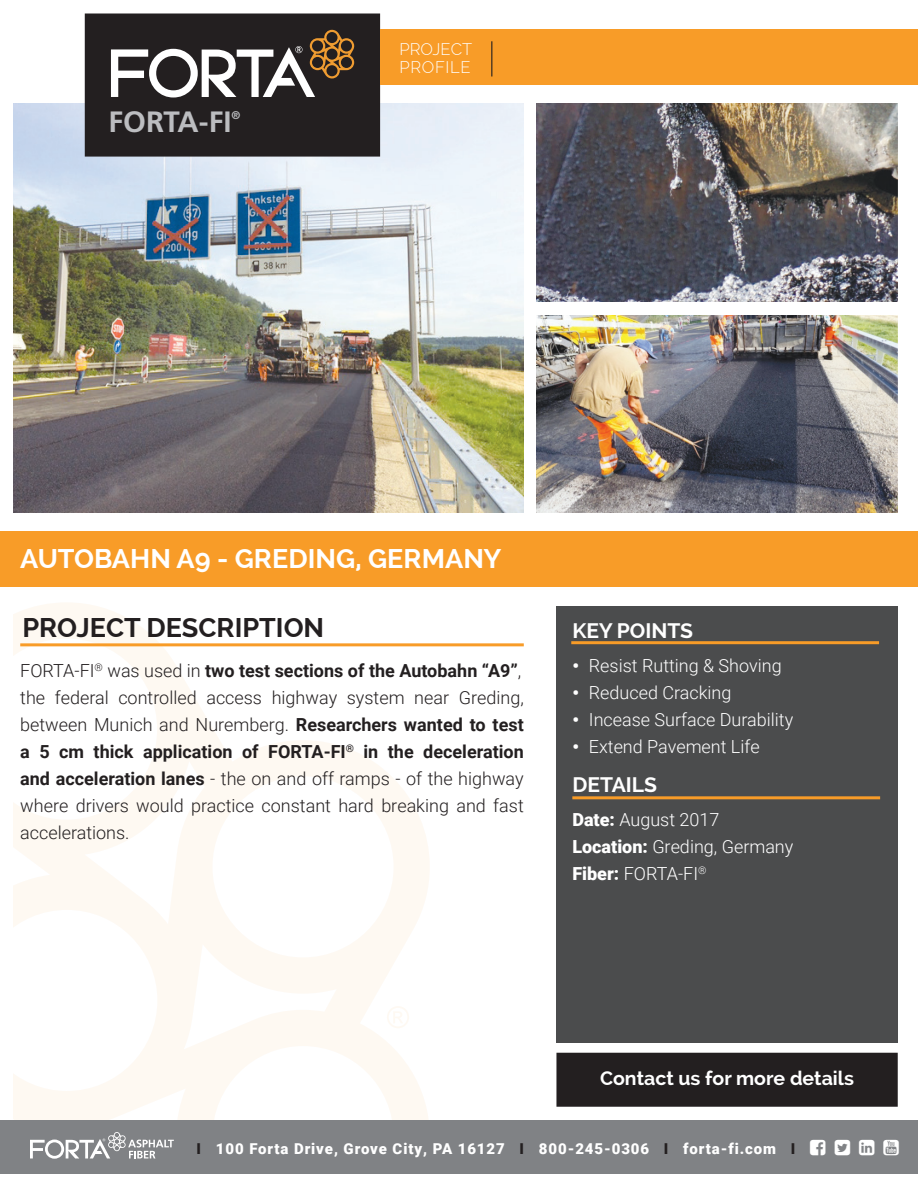
<style>
.page{position:relative;width:918px;height:1188px;background:#fff}
.page>*{position:absolute;margin:0;border:0;box-sizing:border-box;transform-origin:0 0}
.t1{font:700 29.4px "Frutiger";color:#bcbdc0}
.Project___Location{font:700 27px "Raleway";color:#fff}
.Project_Description{font:700 27px "Raleway";color:#231f20}
.Key_Points___Details{font:700 21px "Raleway";color:#fff}
.More_Details{font:700 19.5px "Raleway";color:#fff}
.Description_Body{font:300 18px/27px "Roboto";color:#231f20;text-align:justify}
.Bullets{font:300 18px "Roboto";color:#fff}
.Description_Body-2{font:700 18px "Roboto";color:#231f20}
.t2{font:300 16.5px "Raleway";color:#fff}
.t3{font:300 16.5px "Raleway";letter-spacing:.04em;color:#fff}
.t4{font:900 15px "Roboto";letter-spacing:.06em;color:#fff}
.t5{font:700 11.1px "Frutiger";color:#bcbdc0}
.s1{font-weight:900}
.s2{font-weight:300}
.s3{font-weight:700}
.s4{color:#231f20}
</style>
<div class="page">
<img style="left:14px;top:104px;width:510px;height:409px">
<img style="left:537px;top:316px;width:361px;height:197px">
<img style="left:537px;top:104px;width:361px;height:197px">
<div style="left:86px;top:14px;width:293px;height:142px;background:#231f20"></div>
<div style="left:85px;top:14px;width:295px;height:143px;border:2px solid #231f20"></div>
<svg style="left:14px;top:603px;width:416px;height:517px"></svg>
<svg style="left:387px;top:1006px;width:22px;height:22px"></svg>
<div style="left:556px;top:606px;width:342px;height:436px;background:#4b4c4d"></div>
<div style="left:0;top:531px;width:918px;height:56px;background:#f89c28"></div>
<div style="left:0;top:1120px;width:918px;height:54px;background:#808285"></div>
<svg style="left:30px;top:1132px;width:144px;height:27px"></svg>
<svg style="left:111px;top:30px;width:243px;height:68px"></svg>
<div style="left:380px;top:29px;width:538px;height:56px;background:#f89c28"></div>
<hr style="left:491px;top:41px;width:1px;height:36px;background:#231f20">
<div style="left:557px;top:1053px;width:340px;height:53px;background:#231f20"></div>
<div style="left:556px;top:1053px;width:342px;height:54px;border:2px solid #231f20"></div>
<hr style="left:20px;top:643px;width:504px;height:3px;background:#f89c28">
<hr style="left:571px;top:641px;width:308px;height:3px;background:#f89c28">
<hr style="left:572px;top:796px;width:308px;height:3px;background:#f89c28">
<p class="t1" style="left:109px;top:104px;width:124px">FORTA-FI</p>
<p class="t5" style="left:232px;top:109px;width:10px">®</p>
<p class="t2" style="left:400px;top:40px;width:74px">PROJECT</p>
<p class="t3" style="left:400px;top:58px;width:73px">PROFILE</p>
<p class="Project___Location" style="left:20px;top:543px;width:483px">AUTOBAHN A9 - GREDING, GERMANY</p>
<p class="Project_Description" style="left:22px;top:612px;width:303px">PROJECT DESCRIPTION</p>
<p class="Key_Points___Details" style="left:572px;top:618px;width:122px">KEY POINTS</p>
<p class="Bullets" style="left:572px;top:653px;width:211px"><span class="s1">•</span> Resist Rutting &amp; Shoving</p>
<p class="Bullets" style="left:572px;top:680px;width:161px"><span class="s1">•</span> Reduced Cracking</p>
<p class="Bullets" style="left:572px;top:707px;width:222px"><span class="s1">•</span> Incease Surface Durability</p>
<p class="Bullets" style="left:572px;top:734px;width:189px"><span class="s1">•</span> Extend Pavement Life</p>
<p class="Key_Points___Details" style="left:572px;top:773px;width:86px">DETAILS</p>
<p class="Bullets" style="left:572px;top:807px;width:148px"><span class="s1">Date:</span> August 2017</p>
<p class="Bullets" style="left:572px;top:834px;width:223px"><span class="s1">Location:</span> Greding, Germany</p>
<p class="Bullets" style="left:572px;top:861px;width:136px"><span class="s1">Fiber:</span> FORTA-FI<sup>®</sup></p>
<p class="Description_Body-2" style="left:20px;top:658px;width:503px"><span class="s2">FORTA-FI</span><sup>®</sup> <span class="s2">was used in</span> two test sections of the Autobahn “A9”<span class="s2">,</span></p>
<p class="Description_Body" style="left:20px;top:683px;width:505px">the federal controlled access highway system near Greding, between Munich and Nuremberg. <span class="s3">Researchers wanted to test a 5 cm thick application of FORTA-FI</span><sup>®</sup> <span class="s3">in the deceleration and acceleration lanes</span> - the on and off ramps - of the highway where drivers would practice constant hard breaking and fast accelerations.</p>
<p class="More_Details" style="left:600px;top:1067px;width:255px">Contact us for more details</p>
<p class="t4" style="left:197px;top:1138px;width:600px"><span class="s4">I</span> 100 Forta Drive, Grove City, PA 16127 <span class="s4">I</span> 800-245-0306 <span class="s4">I</span> forta-fi.com <span class="s4">I</span></p>
</div>
